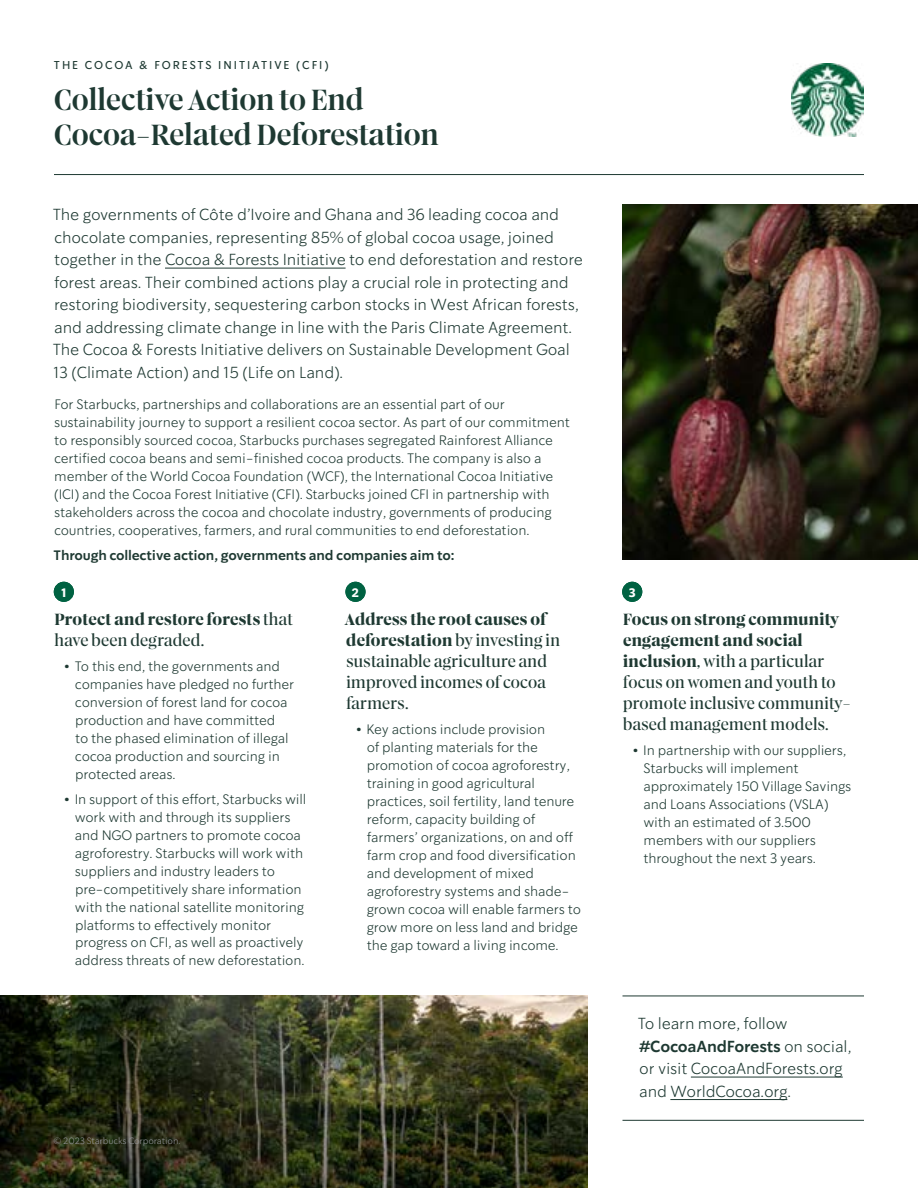
<style>
.page{position:relative;width:918px;height:1188px;background:#fff}
.page>*{position:absolute;margin:0;border:0;box-sizing:border-box;transform-origin:0 0}
.t1{font:600 27px/34.5px "Lander Grande";color:#1e3932}
.t2{font:300 15.75px/22.5px "So Do Sans";letter-spacing:-.015em;color:#1e3932}
.t3{font:15px/21px "Lander Grande";letter-spacing:.015em;color:#1e3932}
.t4{font:700 15px/21px "Lander Grande";letter-spacing:.015em;color:#1e3932}
.t5{font:300 13.5px/18px "So Do Sans";letter-spacing:-.015em;color:#1e3932}
.t6{font:600 13.5px "So Do Sans";letter-spacing:-.015em;color:#1e3932}
.t7{font:700 12.15px "So Do Sans";color:#fff}
.t8{font:11.25px "So Do Sans";letter-spacing:.175em;color:#1e3932}
.t9{font:300 9px "So Do Sans";letter-spacing:-.015em;color:#939598}
.s1{font-weight:400}
.s2{font-weight:700}
.s3{font-weight:600}
</style>
<div class="page">
<hr style="left:54px;top:174px;width:810px;height:1px;background:#1e3932">
<img style="left:791px;top:64px;width:72px;height:73px">
<hr style="left:165px;top:268px;width:181px;height:1px;background:#1e3932">
<img style="left:622px;top:205px;width:296px;height:355px">
<img style="left:0;top:996px;width:587px;height:192px">
<hr style="left:622px;top:996px;width:242px;height:1px;background:#1e3932">
<hr style="left:622px;top:1120px;width:242px;height:1px;background:#1e3932">
<hr style="left:691px;top:1077px;width:152px;height:1px;background:#1e3932">
<hr style="left:670px;top:1099px;width:117px;height:1px;background:#1e3932">
<div style="left:54px;top:582px;width:19px;height:19px;background:#006242;border-radius:50%"></div>
<div style="left:54px;top:582px;width:20px;height:20px;border:1px solid #006242;border-radius:50%"></div>
<div style="left:346px;top:582px;width:19px;height:19px;background:#006242;border-radius:50%"></div>
<div style="left:346px;top:582px;width:19px;height:20px;border:1px solid #006242;border-radius:50%"></div>
<div style="left:623px;top:582px;width:19px;height:19px;background:#006242;border-radius:50%"></div>
<div style="left:622px;top:582px;width:20px;height:20px;border:1px solid #006242;border-radius:50%"></div>
<p class="t8" style="left:54px;top:58px;width:276px">THE COCOA &amp; FORESTS INITIATIVE (CFI)</p>
<h1 class="t1" style="left:54px;top:84px;width:387px">Collective Action to End<br>Cocoa-Related Deforestation</h1>
<p class="t2" style="left:53px;top:204px;width:532px">The governments of Côte d’Ivoire and Ghana and 36 leading cocoa and chocolate companies, representing 85% of global cocoa usage, joined together in the Cocoa &amp; Forests Initiative to end deforestation and restore forest areas. Their combined actions play a crucial role in protecting and restoring biodiversity, sequestering carbon stocks in West African forests, and addressing climate change in line with the Paris Climate Agreement.<br>The Cocoa &amp; Forests Initiative delivers on Sustainable Development Goal 13 (Climate Action) and 15 (Life on Land).</p>
<p class="t5" style="left:54px;top:396px;width:518px">For Starbucks, partnerships and collaborations are an essential part of our sustainability journey to support a resilient cocoa sector. As part of our commitment to responsibly sourced cocoa, Starbucks purchases segregated Rainforest Alliance certified cocoa beans and semi-finished cocoa products. The company is also a member of the World Cocoa Foundation (WCF), the International Cocoa Initiative (ICI) and the Cocoa Forest Initiative (CFI). Starbucks joined CFI in partnership with stakeholders across the cocoa and chocolate industry, governments of producing countries, cooperatives, farmers, and rural communities to end deforestation.</p>
<p class="t6" style="left:54px;top:547px;width:402px">Through collective action, governments and companies aim to:</p>
<p class="t7" style="left:61px;top:585px;width:7px">1</p>
<p class="t7" style="left:352px;top:585px;width:9px">2</p>
<p class="t7" style="left:629px;top:585px;width:9px">3</p>
<p class="t4" style="left:54px;top:610px;width:240px">Protect and restore forests <span class="s1">that have been degraded.</span></p>
<p class="t5" style="left:75px;top:657px;width:221px;text-indent:-11px"><span class="s2">•</span> To this end, the governments and companies have pledged no further conversion of forest land for cocoa production and have committed<br>to the phased elimination of illegal cocoa production and sourcing in protected areas.</p>
<p class="t5" style="left:75px;top:790px;width:233px;text-indent:-11px"><span class="s2">•</span> In support of this effort, Starbucks will work with and through its suppliers and NGO partners to promote cocoa agroforestry. Starbucks will work with suppliers and industry leaders to pre-competitively share information with the national satellite monitoring platforms to effectively monitor progress on CFI, as well as proactively address threats of new deforestation.</p>
<p class="t3" style="left:345px;top:610px;width:217px"><span class="s2">Address the root causes of deforestation</span> by investing in sustainable agriculture and improved incomes of cocoa farmers.</p>
<p class="t5" style="left:367px;top:720px;width:216px;text-indent:-11px"><span class="s2">•</span> Key actions include provision<br>of planting materials for the promotion of cocoa agroforestry, training in good agricultural practices, soil fertility, land tenure reform, capacity building of farmers’ organizations, on and off farm crop and food diversification and development of mixed agroforestry systems and shade&shy;grown cocoa will enable farmers to grow more on less land and bridge the gap toward a living income.</p>
<p class="t9" style="left:54px;top:1136px;width:128px">© 2023 Starbucks Corporation.</p>
<p class="t3" style="left:623px;top:610px;width:229px"><span class="s2">Focus on strong community engagement and social inclusion</span>, with a particular focus on women and youth to promote inclusive community&shy;based management models.</p>
<p class="t5" style="left:643px;top:741px;width:210px;text-indent:-11px"><span class="s2">•</span> In partnership with our suppliers,<br>Starbucks will implement approximately 150 Village Savings and Loans Associations (VSLA) with an estimated of 3.500 members with our suppliers throughout the next 3 years.</p>
<p class="t2" style="left:638px;top:1013px;width:215px">To learn more, follow <span class="s3">#CocoaAndForests</span> on social, or visit CocoaAndForests.org and WorldCocoa.org.</p>
</div>
